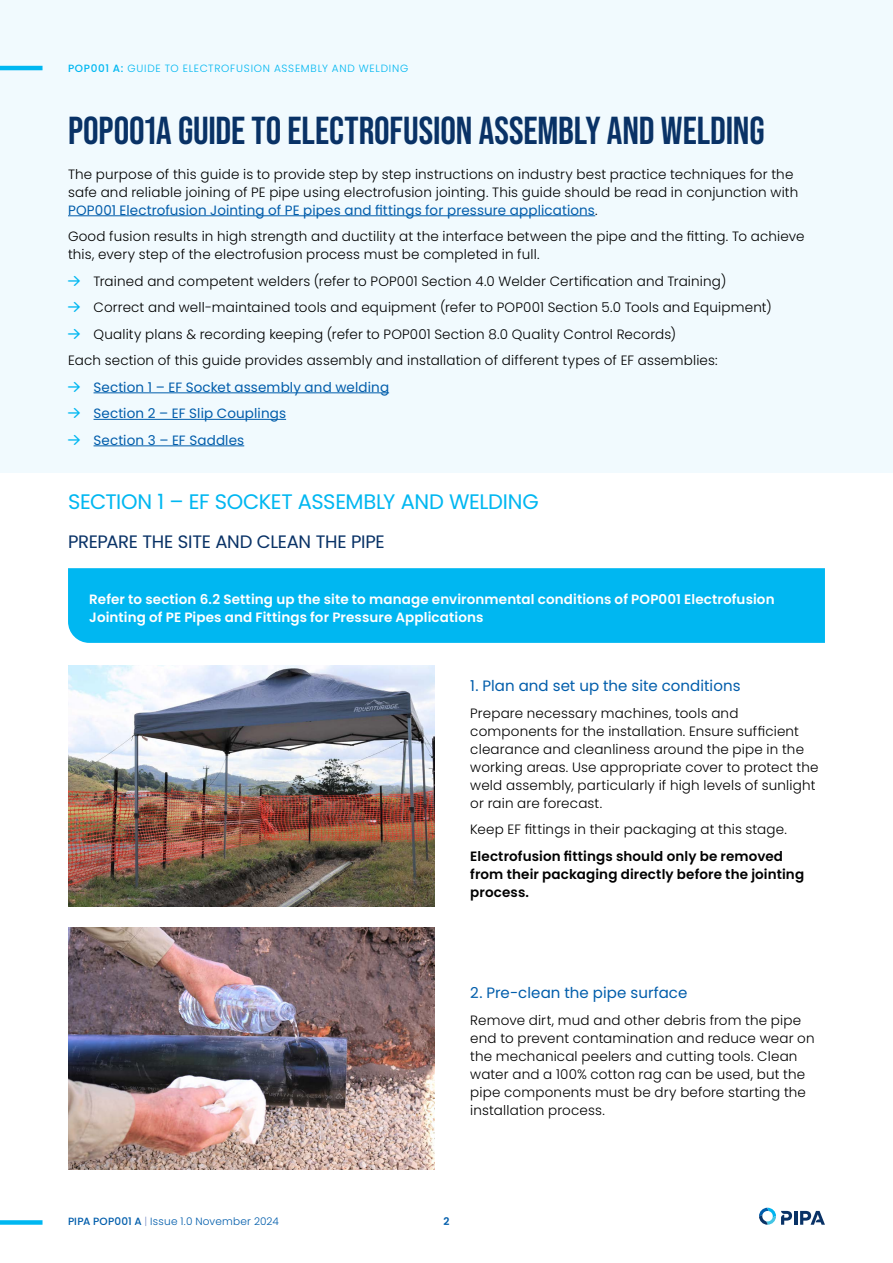
<style>
.page{position:relative;width:893px;height:1263px;background:#fff}
.page>*{position:absolute;margin:0;border:0;box-sizing:border-box;transform-origin:0 0}
.t1{font:700 39px "Bebas Neue Pro";color:#093266}
.t2{font:21px "Poppins";letter-spacing:-.015em;color:#00b7f1}
.t3{font:18px "Poppins";letter-spacing:-.02em;color:#093266}
.t4{font:15px "Poppins";letter-spacing:.005em;color:#015dab}
.t5{font:300 13.5px/18px "Poppins";letter-spacing:.01em;color:#000}
.t6{font:600 13.5px/18px "Poppins";letter-spacing:.01em;color:#fff}
.t7{font:600 13.5px/18px "Poppins";letter-spacing:.01em;color:#000}
.t8{font:13.5px "Poppins";letter-spacing:.01em;color:#015dab}
.t9{font:300 10.5px "Poppins";letter-spacing:.07em;color:#00b7f1}
.t10{font:300 10.5px "Poppins";letter-spacing:.025em;color:#015dab}
.t11{font:600 10.5px "Poppins";color:#015dab}
.s1{font-weight:500}
.s2{font-weight:400;color:#015dab}
.s3{color:#00b7f1}
.s4{color:#889ace}
</style>
<div class="page">
<div style="left:0;top:0;width:893px;height:472px;background:#f1fafe"></div>
<hr style="left:68px;top:215px;width:527px;height:1px;background:#015dab">
<hr style="left:94px;top:392px;width:295px;height:1px;background:#015dab">
<hr style="left:94px;top:419px;width:192px;height:1px;background:#015dab">
<hr style="left:94px;top:445px;width:150px;height:1px;background:#015dab">
<div style="left:68px;top:568px;width:757px;height:75px;background:#00b7f1"></div>
<img style="left:68px;top:665px;width:366px;height:242px">
<img style="left:68px;top:928px;width:366px;height:241px">
<div style="left:0;top:1220px;width:43px;height:5px;background:#00b7f1"></div>
<hr style="left:794px;top:1211px;width:3px;height:14px;background:#093266">
<svg style="left:800px;top:1211px;width:25px;height:14px"></svg>
<svg style="left:759px;top:1208px;width:33px;height:17px"></svg>
<hr style="left:0;top:66px;width:43px;height:4px;background:#00b7f1">
<p class="t9" style="left:68px;top:62px;width:342px"><span class="s1">POP001 A:</span> GUIDE TO ELECTROFUSION ASSEMBLY AND WELDING</p>
<h1 class="t1" style="left:68px;top:108px;width:698px">POP001A GUIDE TO ELECTROFUSION ASSEMBLY AND WELDING</h1>
<p class="t5" style="left:68px;top:165px;width:732px">The purpose of this guide is to provide step by step instructions on industry best practice techniques for the safe and reliable joining of PE pipe using electrofusion jointing. This guide should be read in conjunction with<br><span class="s2">POP001 Electrofusion Jointing of PE pipes and fittings for pressure applications</span>.</p>
<p class="t5" style="left:68px;top:228px;width:738px">Good fusion results in high strength and ductility at the interface between the pipe and the fitting. To achieve this, every step of the electrofusion process must be completed in full.</p>
<p class="t5" style="left:68px;top:272px;width:660px"><span class="s3">→</span> Trained and competent welders (refer to POP001 Section 4.0 Welder Certification and Training)</p>
<p class="t5" style="left:68px;top:299px;width:705px"><span class="s3">→</span> Correct and well-maintained tools and equipment (refer to POP001 Section 5.0 Tools and Equipment)</p>
<p class="t5" style="left:68px;top:321px;width:651px;line-height:26.5px"><span class="s3">→</span> Quality plans &amp; recording keeping (refer to POP001 Section 8.0 Quality Control Records)<br>Each section of this guide provides assembly and installation of different types of EF assemblies:</p>
<p class="t8" style="left:68px;top:379px;width:323px"><span class="s3">→</span> Section 1 – EF Socket assembly and welding</p>
<p class="t8" style="left:68px;top:406px;width:220px"><span class="s3">→</span> Section 2 – EF Slip Couplings</p>
<p class="t8" style="left:68px;top:432px;width:178px"><span class="s3">→</span> Section 3 – EF Saddles</p>
<h2 class="t2" style="left:68px;top:489px;width:472px">SECTION 1 – EF SOCKET ASSEMBLY AND WELDING</h2>
<h3 class="t3" style="left:68px;top:531px;width:318px">PREPARE THE SITE AND CLEAN THE PIPE</h3>
<p class="t6" style="left:89px;top:590px;width:687px">Refer to section 6.2 Setting up the site to manage environmental conditions of POP001 Electrofusion<br>Jointing of PE Pipes and Fittings for Pressure Applications</p>
<p class="t4" style="left:470px;top:677px;width:272px">1. Plan and set up the site conditions</p>
<p class="t5" style="left:470px;top:704px;width:350px">Prepare necessary machines, tools and components for the installation. Ensure sufficient clearance and cleanliness around the pipe in the working areas. Use appropriate cover to protect the weld assembly, particularly if high levels of sunlight or rain are forecast.</p>
<p class="t5" style="left:470px;top:820px;width:318px">Keep EF fittings in their packaging at this stage.</p>
<p class="t7" style="left:470px;top:847px;width:335px">Electrofusion fittings should only be removed from their packaging directly before the jointing process.</p>
<p class="t4" style="left:470px;top:984px;width:219px">2. Pre-clean the pipe surface</p>
<p class="t5" style="left:470px;top:1011px;width:346px">Remove dirt, mud and other debris from the pipe end to prevent contamination and reduce wear on the mechanical peelers and cutting tools. Clean water and a 100% cotton rag can be used, but the pipe components must be dry before starting the installation process.</p>
<p class="t10" style="left:68px;top:1215px;width:212px"><span class="s1">PIPA POP001 A</span> <span class="s4">|</span> Issue 1.0 November 2024</p>
<p class="t11" style="left:443px;top:1215px;width:8px">2</p>
</div>
